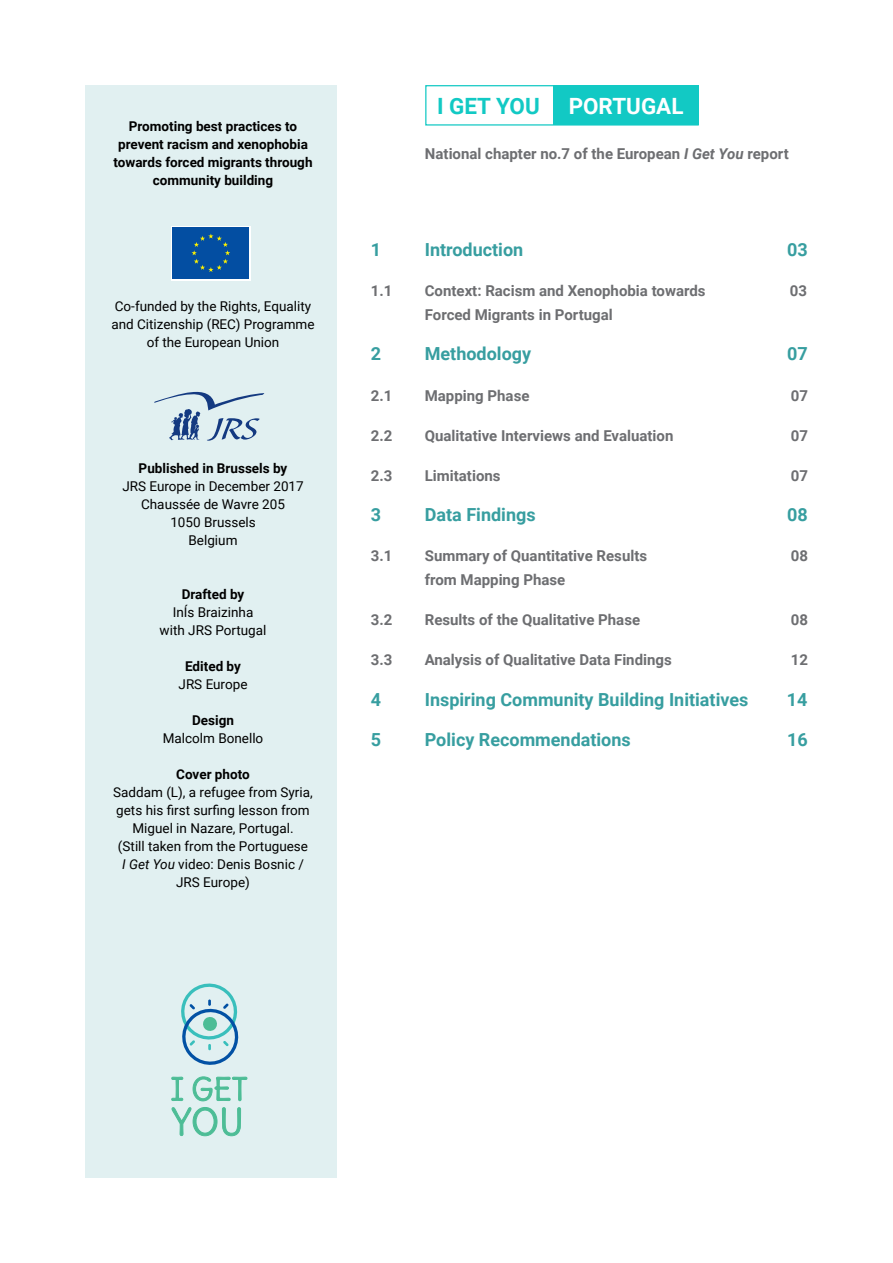
<style>
.page{position:relative;width:893px;height:1263px;background:#fff}
.page>*{position:absolute;margin:0;border:0;box-sizing:border-box;transform-origin:0 0}
.t1{font:700 22.35px "Roboto";color:#fff}
.t2{font:700 22.35px "Roboto";color:#12c9c4}
.t3{font:700 18px "Roboto";color:#379ea0}
.t4{font:700 15px "Roboto";color:#6d6e71}
.t5{font:13.5px/18px "Roboto";color:#000;text-align:center}
.t6{font:700 13.5px/18px "Roboto";color:#000;text-align:center}
.s1{font-style:italic}
</style>
<div class="page">
<div style="left:553px;top:86px;width:146px;height:39px;background:#12c9c4"></div>
<div style="left:425px;top:85px;width:274px;height:41px;border:1px solid #12c9c4"></div>
<div style="left:85px;top:85px;width:252px;height:1093px;background:#e1f0f1"></div>
<svg style="left:171px;top:226px;width:80px;height:54px"></svg>
<div style="left:173px;top:227px;width:76px;height:51px;background:#034ea2"></div>
<svg style="left:192px;top:234px;width:38px;height:38px"></svg>
<svg style="left:154px;top:391px;width:110px;height:50px"></svg>
<svg style="left:181px;top:983px;width:58px;height:82px"></svg>
<svg style="left:171px;top:1076px;width:12px;height:25px"></svg>
<svg style="left:193px;top:1076px;width:55px;height:25px"></svg>
<svg style="left:171px;top:1107px;width:70px;height:29px"></svg>
<p class="t6" style="left:113px;top:117px;width:201px">Promoting best practices to prevent racism and xenophobia towards forced migrants through community building</p>
<p class="t5" style="left:111px;top:297px;width:205px">Co-funded by the Rights, Equality and Citizenship (REC) Programme of the European Union</p>
<p class="t6" style="left:139px;top:459px;width:150px">Published in Brussels by</p>
<p class="t5" style="left:122px;top:477px;width:183px">JRS Europe in December 2017<br>Chaussée de Wavre 205<br>1050 Brussels<br>Belgium</p>
<p class="t6" style="left:182px;top:585px;width:64px">Drafted by</p>
<p class="t5" style="left:160px;top:603px;width:108px">InÍs Braizinha with JRS Portugal</p>
<p class="t6" style="left:185px;top:657px;width:57px">Edited by</p>
<p class="t5" style="left:179px;top:675px;width:70px">JRS Europe</p>
<p class="t6" style="left:192px;top:711px;width:43px">Design</p>
<p class="t5" style="left:163px;top:729px;width:102px">Malcolm Bonello</p>
<p class="t6" style="left:176px;top:765px;width:75px">Cover photo</p>
<p class="t5" style="left:113px;top:783px;width:201px">Saddam (L), a refugee from Syria, gets his first surfing lesson from<br>Miguel in Nazare, Portugal.<br>(Still taken from the Portuguese<br><span class="s1">I Get You</span> video: Denis Bosnic /<br>JRS Europe)</p>
<h1 class="t2" style="left:437px;top:90px;width:104px">I GET YOU</h1>
<h1 class="t1" style="left:569px;top:90px;width:116px">PORTUGAL</h1>
<p class="t4" style="left:425px;top:143px;width:365px">National chapter no.7 of the European <span class="s1">I Get You</span> report</p>
<h2 class="t3" style="left:371px;top:237px;width:12px">1</h2>
<h2 class="t3" style="left:425px;top:237px;width:100px">Introduction</h2>
<h2 class="t3" style="left:787px;top:237px;width:22px">03</h2>
<p class="t4" style="left:371px;top:280px;width:23px">1.1</p>
<p class="t4" style="left:425px;top:280px;width:282px">Context: Racism and Xenophobia towards</p>
<p class="t4" style="left:790px;top:280px;width:19px">03</p>
<p class="t4" style="left:425px;top:304px;width:189px">Forced Migrants in Portugal</p>
<h2 class="t3" style="left:371px;top:341px;width:12px">2</h2>
<h2 class="t3" style="left:425px;top:341px;width:108px">Methodology</h2>
<h2 class="t3" style="left:787px;top:341px;width:22px">07</h2>
<p class="t4" style="left:371px;top:385px;width:23px">2.1</p>
<p class="t4" style="left:425px;top:385px;width:106px">Mapping Phase</p>
<p class="t4" style="left:791px;top:385px;width:19px">07</p>
<p class="t4" style="left:371px;top:425px;width:23px">2.2</p>
<p class="t4" style="left:425px;top:425px;width:250px">Qualitative Interviews and Evaluation</p>
<p class="t4" style="left:791px;top:425px;width:19px">07</p>
<p class="t4" style="left:371px;top:465px;width:23px">2.3</p>
<p class="t4" style="left:425px;top:465px;width:77px">Limitations</p>
<p class="t4" style="left:791px;top:465px;width:19px">07</p>
<h2 class="t3" style="left:371px;top:502px;width:12px">3</h2>
<h2 class="t3" style="left:425px;top:502px;width:112px">Data Findings</h2>
<h2 class="t3" style="left:787px;top:502px;width:22px">08</h2>
<p class="t4" style="left:371px;top:545px;width:23px">3.1</p>
<p class="t4" style="left:425px;top:545px;width:224px">Summary of Quantitative Results</p>
<p class="t4" style="left:791px;top:545px;width:19px">08</p>
<p class="t4" style="left:425px;top:569px;width:142px">from Mapping Phase</p>
<p class="t4" style="left:371px;top:609px;width:23px">3.2</p>
<p class="t4" style="left:425px;top:609px;width:217px">Results of the Qualitative Phase</p>
<p class="t4" style="left:791px;top:609px;width:19px">08</p>
<p class="t4" style="left:371px;top:650px;width:23px">3.3</p>
<p class="t4" style="left:425px;top:650px;width:248px">Analysis of Qualitative Data Findings</p>
<p class="t4" style="left:791px;top:650px;width:19px">12</p>
<h2 class="t3" style="left:371px;top:687px;width:12px">4</h2>
<h2 class="t3" style="left:425px;top:687px;width:325px">Inspiring Community Building Initiatives</h2>
<h2 class="t3" style="left:787px;top:687px;width:22px">14</h2>
<h2 class="t3" style="left:371px;top:727px;width:12px">5</h2>
<h2 class="t3" style="left:425px;top:727px;width:208px">Policy Recommendations</h2>
<h2 class="t3" style="left:787px;top:727px;width:22px">16</h2>
</div>
